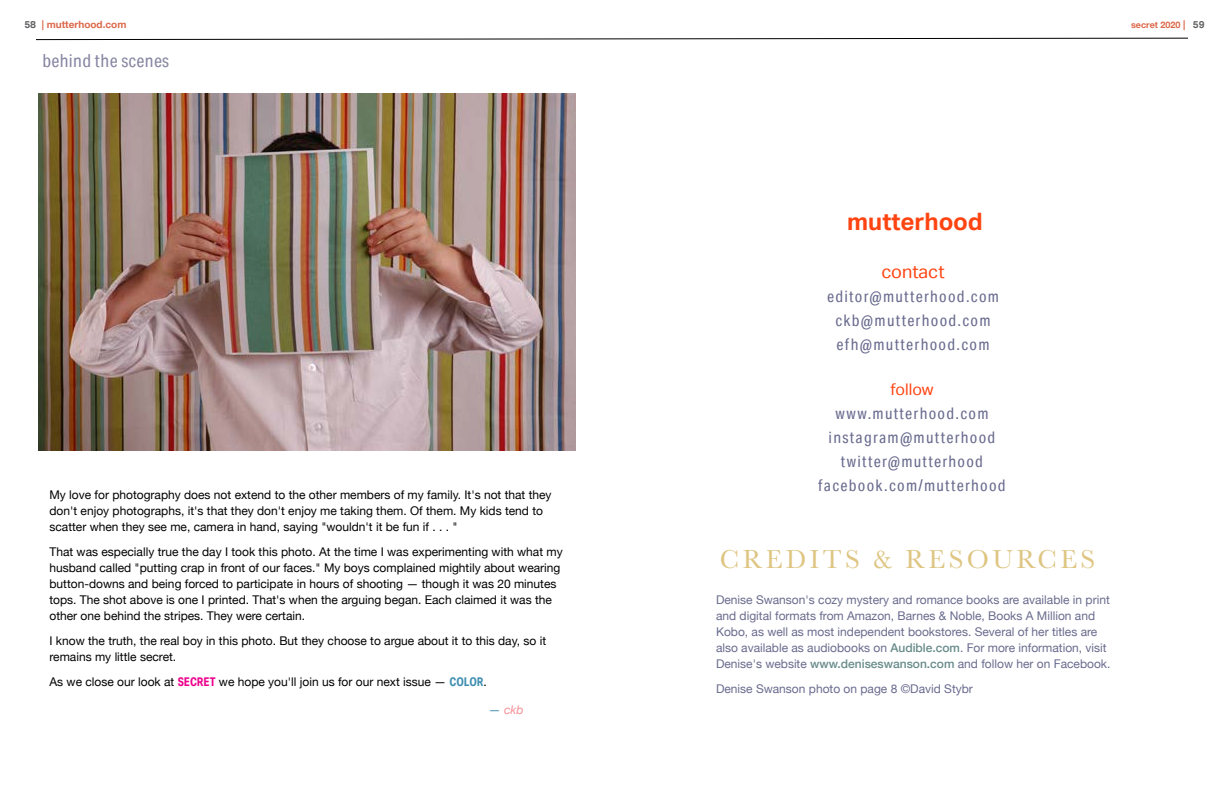
<style>
.page{position:relative;width:1224px;height:792px;background:#fff}
.page>*{position:absolute;margin:0;border:0;box-sizing:border-box;transform-origin:0 0}
.t1{font:27px "Baskerville";letter-spacing:.125em;color:#dec582}
.t2{font:700 24px "Aktiv Grotesk";color:#f41}
.t3{font:18px "Aktiv Grotesk Cd";letter-spacing:.02em;color:#8786a2}
.t4{font:18px "Aktiv Grotesk";color:#f41}
.t5{font:16px/24px "Aktiv Grotesk Cd";letter-spacing:.08em;color:#696b8e;text-align:center}
.t6{font:16px "Aktiv Grotesk";color:#f41}
.t7{font:12px/16px "Helvetica Neue";color:#000}
.t8{font:12px/16px "Helvetica Neue";color:#696b8e}
.t9{font:italic 12px "Helvetica Neue";color:#f88f97}
.t10{font:700 10px "Helvetica Neue";color:#dc684a}
.t11{font:700 9px "Helvetica Neue";color:#dc684a}
.s1{font-family:"Aktiv Grotesk";color:#636466}
.s2{font-size:10px}
.s3{font-family:"Aktiv Grotesk";font-size:10px;color:#636466}
.s4{font-family:"Aktiv Grotesk Cd";font-weight:700;color:#ec008c}
.s5{font-family:"Aktiv Grotesk Cd";font-weight:700;color:#3f8eb1}
.s6{color:#438daa}
.s7{font-weight:500;color:#688c8b}
</style>
<div class="page">
<svg style="left:36px;top:38px;width:1152px;height:2px"></svg>
<img style="left:39px;top:94px;width:537px;height:357px">
<p class="t10" style="left:24px;top:17px;width:104px"><span class="s1">58</span> | mutterhood.com</p>
<p class="t11" style="left:1131px;top:18px;width:75px">secret 2020 <span class="s2">|</span> <span class="s3">59</span></p>
<h3 class="t3" style="left:42px;top:50px;width:128px">behind the scenes</h3>
<p class="t7" style="left:50px;top:488px;width:504px">My love for photography does not extend to the other members of my family. It's not that they don't enjoy photographs, it's that they don't enjoy me taking them. Of them. My kids tend to scatter when they see me, camera in hand, saying "wouldn't it be fun if . . . "</p>
<p class="t7" style="left:50px;top:545px;width:515px">That was especially true the day I took this photo. At the time I was experimenting with what my husband called "putting crap in front of our faces." My boys complained mightily about wearing button-downs and being forced to participate in hours of shooting — though it was 20 minutes tops. The shot above is one I printed. That's when the arguing began. Each claimed it was the other one behind the stripes. They were certain.</p>
<p class="t7" style="left:50px;top:634px;width:498px">I know the truth, the real boy in this photo. But they choose to argue about it to this day, so it remains my little secret.</p>
<p class="t7" style="left:50px;top:675px;width:439px">As we close our look at <span class="s4">SECRET</span> we hope you'll join us for our next issue — <span class="s5">COLOR</span>.</p>
<p class="t9" style="left:489px;top:701px;width:36px"><span class="s6">—</span> ckb</p>
<h2 class="t2" style="left:847px;top:207px;width:137px">mutterhood</h2>
<h3 class="t4" style="left:881px;top:261px;width:65px">contact</h3>
<h3 class="t5" style="left:827px;top:284px;width:173px">editor@mutterhood.com ckb@mutterhood.com efh@mutterhood.com</h3>
<h3 class="t6" style="left:891px;top:380px;width:44px">follow</h3>
<h3 class="t5" style="left:818px;top:401px;width:189px">www.mutterhood.com instagram@mutterhood twitter@mutterhood facebook.com/mutterhood</h3>
<h1 class="t1" style="left:720px;top:542px;width:377px">CREDITS &amp; RESOURCES</h1>
<p class="t8" style="left:716px;top:593px;width:396px">Denise Swanson's cozy mystery and romance books are available in print and digital formats from Amazon, Barnes &amp; Noble, Books A Million and Kobo, as well as most independent bookstores. Several of her titles are also available as audiobooks on <span class="s7">Audible.com</span>. For more information, visit Denise's website <span class="s7">www.deniseswanson.com</span> and follow her on Facebook.</p>
<p class="t8" style="left:716px;top:682px;width:258px">Denise Swanson photo on page 8 ©David Stybr</p>
</div>
